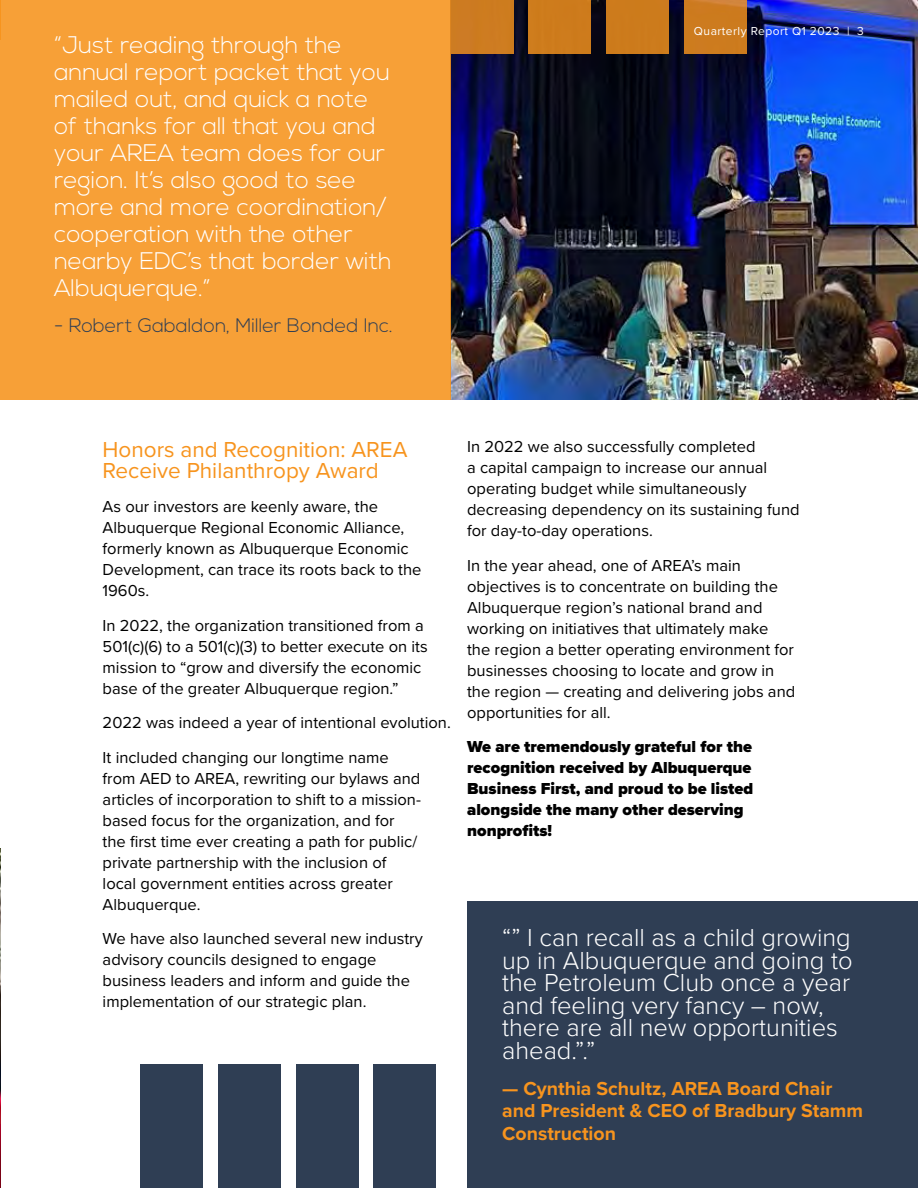
<style>
.page{position:relative;width:918px;height:1188px;background:#fff}
.page>*{position:absolute;margin:0;border:0;box-sizing:border-box;transform-origin:0 0}
.t1{font:300 25.5px/22.5px "Proxima Nova";color:#fff}
.t2{font:300 24px/27px "Nexa";color:#fff}
.t3{font:22.5px/21px "Proxima Nova";color:#f7941e}
.t4{font:700 19.5px/22.5px "Proxima Nova";color:#f7941e}
.t5{font:300 19.5px "Nexa";color:#2f3e54}
.t6{font:16.5px/21px "Proxima Nova";color:#000}
.t7{font:900 16.5px/21px "Proxima Nova";color:#000}
.t8{font:12px "Proxima Nova";letter-spacing:.04em;color:#fff}
</style>
<div class="page">
<img style="left:451px;top:0;width:467px;height:400px">
<div style="left:0;top:0;width:451px;height:400px;background:#f7a037"></div>
<div style="left:467px;top:902px;width:451px;height:286px;background:#2f3e54"></div>
<img style="left:0;top:849px;width:1px;height:339px">
<div style="left:451px;top:0;width:62px;height:54px;background:#cd7b21"></div>
<div style="left:529px;top:0;width:62px;height:54px;background:#cd7b1c"></div>
<div style="left:606px;top:0;width:63px;height:54px;background:#cc7b1c"></div>
<div style="left:684px;top:0;width:63px;height:54px;background:#cd7b1e"></div>
<div style="left:140px;top:1064px;width:63px;height:124px;background:#2f3e54"></div>
<div style="left:218px;top:1064px;width:63px;height:124px;background:#2f3e54"></div>
<div style="left:296px;top:1064px;width:62px;height:124px;background:#2f3e54"></div>
<div style="left:374px;top:1064px;width:62px;height:124px;background:#2f3e54"></div>
<p class="t2" style="left:54px;top:32px;width:339px">“Just reading through the annual report packet that you mailed out, and quick a note of thanks for all that you and your AREA team does for our region. It’s also good to see more and more coordination/ cooperation with the other nearby EDC’s that border with<br>Albuquerque.”</p>
<p class="t5" style="left:54px;top:314px;width:340px">- Robert Gabaldon, Miller Bonded Inc.</p>
<p class="t8" style="left:694px;top:22px;width:172px">Quarterly Report Q1 2023 | 3</p>
<h3 class="t3" style="left:103px;top:438px;width:306px">Honors and Recognition: AREA<br>Receive Philanthropy Award</h3>
<p class="t6" style="left:103px;top:496px;width:320px">As our investors are keenly aware, the Albuquerque Regional Economic Alliance, formerly known as Albuquerque Economic Development, can trace its roots back to the 1960s.</p>
<p class="t6" style="left:103px;top:614px;width:327px">In 2022, the organization transitioned from a 501(c)(6) to a 501(c)(3) to better execute on its mission to “grow and diversify the economic base of the greater Albuquerque region.”</p>
<p class="t6" style="left:103px;top:705px;width:350px;line-height:34.5px">2022 was indeed a year of intentional evolution.<br>It included changing our longtime name</p>
<p class="t6" style="left:103px;top:767px;width:320px">from AED to AREA, rewriting our bylaws and articles of incorporation to shift to a mission&shy;based focus for the organization, and for the first time ever creating a path for public/ private partnership with the inclusion of local government entities across greater Albuquerque.</p>
<p class="t6" style="left:103px;top:928px;width:322px">We have also launched several new industry advisory councils designed to engage business leaders and inform and guide the implementation of our strategic plan.</p>
<p class="t6" style="left:467px;top:435px;width:334px">In 2022 we also successfully completed<br>a capital campaign to increase our annual operating budget while simultaneously decreasing dependency on its sustaining fund for day-to-day operations.</p>
<p class="t6" style="left:467px;top:554px;width:330px">In the year ahead, one of AREA’s main objectives is to concentrate on building the Albuquerque region’s national brand and working on initiatives that ultimately make the region a better operating environment for businesses choosing to locate and grow in the region — creating and delivering jobs and opportunities for all.</p>
<p class="t7" style="left:467px;top:736px;width:288px">We are tremendously grateful for the recognition received by Albuquerque<br>Business First, and proud to be listed alongside the many other deserving nonprofits!</p>
<h1 class="t1" style="left:502px;top:925px;width:352px">“” I can recall as a child growing up in Albuquerque and going to the Petroleum Club once a year and feeling very fancy – now, there are all new opportunities ahead.”.”</h1>
<p class="t4" style="left:502px;top:1077px;width:362px">— Cynthia Schultz, AREA Board Chair and President &amp; CEO of Bradbury Stamm<br>Construction</p>
</div>
